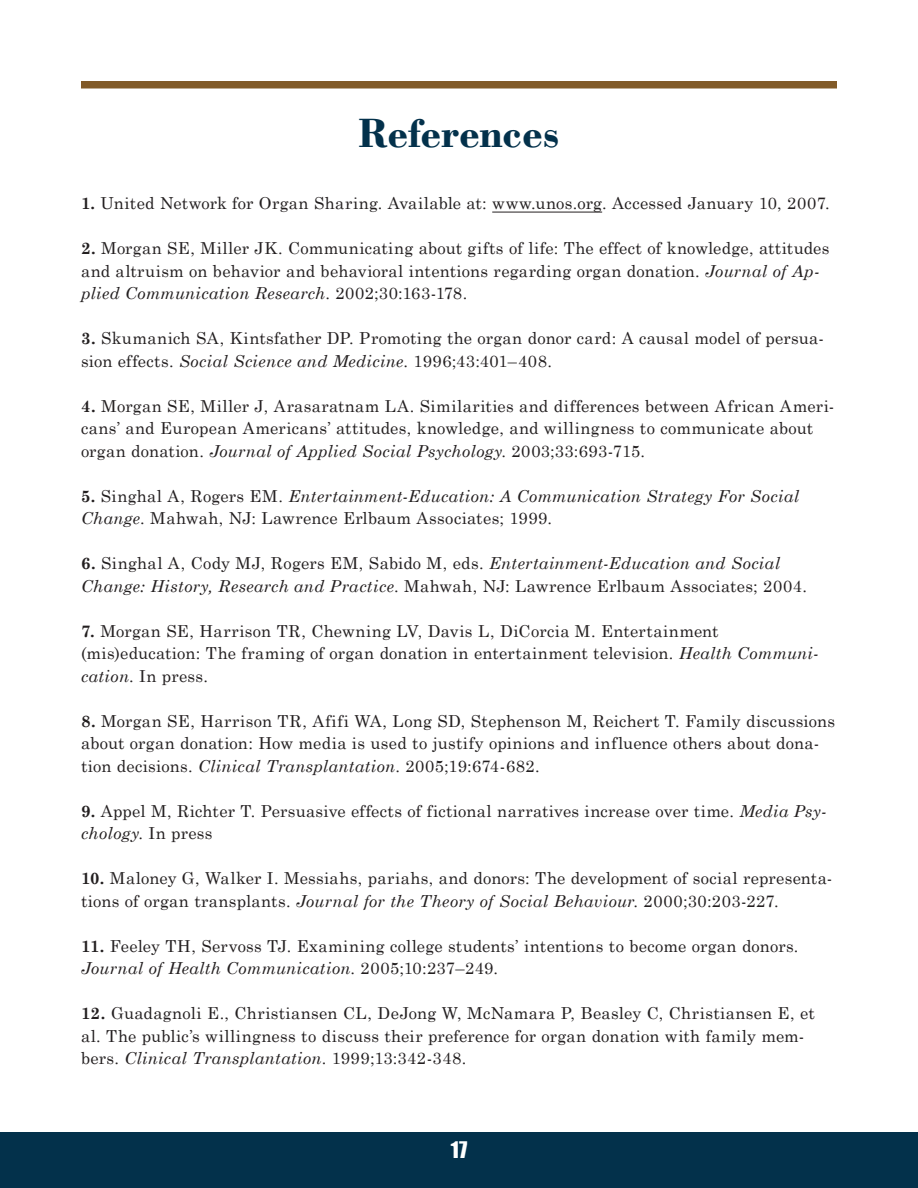
<style>
.page{position:relative;width:918px;height:1188px;background:#fff}
.page>*{position:absolute;margin:0;border:0;box-sizing:border-box;transform-origin:0 0}
.t1{font:700 42px "Bodoni";letter-spacing:-.005em;color:#03314b}
.t2{font:21px "Impact";color:#fff}
.t3{font:16.5px/22.5px "Century Schoolbook";letter-spacing:.02em;color:#231f20}
.t4{font:italic 16.5px/22.5px "Century Schoolbook";letter-spacing:.02em;color:#231f20}
.s1{font-weight:700}
.s2{font-style:italic}
.s3{font-weight:700;font-style:normal}
.s4{font-style:normal}
</style>
<div class="page">
<div style="left:0;top:1133px;width:918px;height:55px;background:#03314b"></div>
<div style="left:81px;top:81px;width:756px;height:7px;background:#815a28"></div>
<hr style="left:492px;top:212px;width:110px;height:1px;background:#231f20">
<h1 class="t1" style="left:358px;top:109px;width:203px">References</h1>
<p class="t3" style="left:81px;top:190px;width:750px"><span class="s1">1.</span> United Network for Organ Sharing. Available at: www.unos.org. Accessed January 10, 2007.</p>
<p class="t3" style="left:81px;top:235px;width:750px"><span class="s1">2.</span> Morgan SE, Miller JK. Communicating about gifts of life: The effect of knowledge, attitudes and altruism on behavior and behavioral intentions regarding organ donation. <span class="s2">Journal of Ap&shy;plied Communication Research</span>. 2002;30:163-178.</p>
<p class="t3" style="left:81px;top:325px;width:744px"><span class="s1">3.</span> Skumanich SA, Kintsfather DP. Promoting the organ donor card: A causal model of persua&shy;sion effects. <span class="s2">Social Science and Medicine</span>. 1996;43:401–408.</p>
<p class="t3" style="left:81px;top:393px;width:755px"><span class="s1">4.</span> Morgan SE, Miller J, Arasaratnam LA. Similarities and differences between African Ameri&shy;cans’ and European Americans’ attitudes, knowledge, and willingness to communicate about organ donation. <span class="s2">Journal of Applied Social Psychology</span>. 2003;33:693-715.</p>
<p class="t4" style="left:81px;top:484px;width:720px"><span class="s3">5.</span> <span class="s4">Singhal A, Rogers EM.</span> Entertainment-Education: A Communication Strategy For Social<br>Change<span class="s4">. Mahwah, NJ: Lawrence Erlbaum Associates; 1999.</span></p>
<p class="t3" style="left:81px;top:550px;width:728px"><span class="s1">6.</span> Singhal A, Cody MJ, Rogers EM, Sabido M, eds. <span class="s2">Entertainment-Education and Social<br>Change: History, Research and Practice</span>. Mahwah, NJ: Lawrence Erlbaum Associates; 2004.</p>
<p class="t3" style="left:81px;top:618px;width:739px"><span class="s1">7.</span> Morgan SE, Harrison TR, Chewning LV, Davis L, DiCorcia M. Entertainment (mis)education: The framing of organ donation in entertainment television. <span class="s2">Health Communi&shy;cation</span>. In press.</p>
<p class="t3" style="left:81px;top:708px;width:756px"><span class="s1">8.</span> Morgan SE, Harrison TR, Afifi WA, Long SD, Stephenson M, Reichert T. Family discussions about organ donation: How media is used to justify opinions and influence others about dona&shy;tion decisions. <span class="s2">Clinical Transplantation</span>. 2005;19:674-682.</p>
<p class="t3" style="left:81px;top:798px;width:747px"><span class="s1">9.</span> Appel M, Richter T. Persuasive effects of fictional narratives increase over time. <span class="s2">Media Psy&shy;chology</span>. In press</p>
<p class="t3" style="left:81px;top:865px;width:753px"><span class="s1">10.</span> Maloney G, Walker I. Messiahs, pariahs, and donors: The development of social representa&shy;tions of organ transplants. <span class="s2">Journal for the Theory of Social Behaviour</span>. 2000;30:203-227.</p>
<p class="t3" style="left:81px;top:933px;width:719px"><span class="s1">11.</span> Feeley TH, Servoss TJ. Examining college students’ intentions to become organ donors.<br><span class="s2">Journal of Health Communication</span>. 2005;10:237–249.</p>
<p class="t3" style="left:81px;top:1000px;width:736px"><span class="s1">12.</span> Guadagnoli E., Christiansen CL, DeJong W, McNamara P, Beasley C, Christiansen E, et al. The public’s willingness to discuss their preference for organ donation with family mem&shy;bers. <span class="s2">Clinical Transplantation</span>. 1999;13:342-348.</p>
<p class="t2" style="left:451px;top:1134px;width:18px">17</p>
</div>
